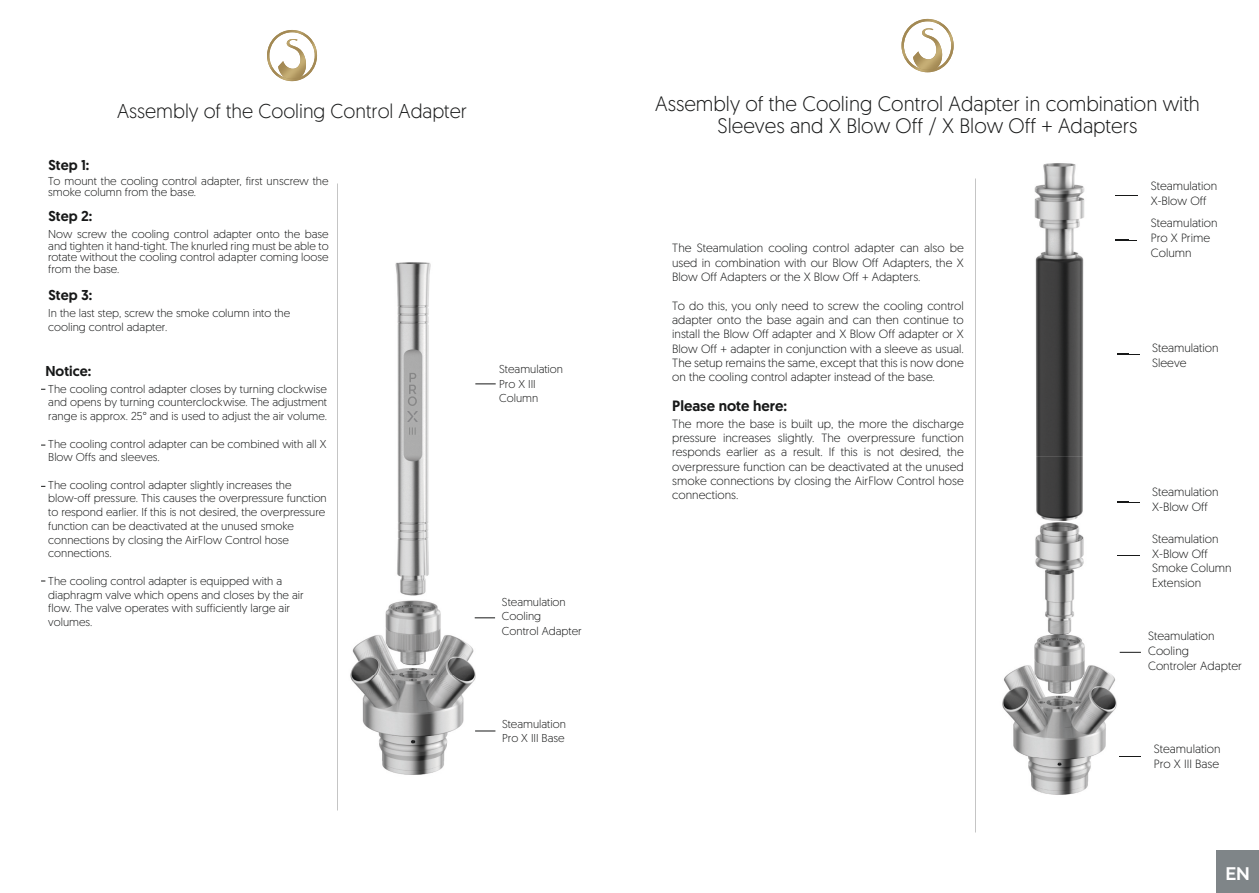
<style>
.page{position:relative;width:1259px;height:893px;background:#fff}
.page>*{position:absolute;margin:0;border:0;box-sizing:border-box;transform-origin:0 0}
.t1{font:300 20.85px/22.4px "Geomanist";color:#171818;text-align:center}
.t2{font:300 20.1px "Geomanist";color:#171818}
.t3{font:700 18px "Raleway";color:#fff}
.t4{font:500 14.85px "Geomanist";color:#171818}
.t5{font:500 14.25px "Geomanist";color:#171818}
.t6{font:300 12px/14.2px "Geomanist";color:#171818}
.t7{font:300 11.4px/13.8px "Geomanist";color:#171818}
</style>
<div class="page">
<img style="left:350px;top:262px;width:131px;height:513px">
<svg style="left:267px;top:30px;width:51px;height:47px"></svg>
<img style="left:278px;top:32px;width:39px;height:49px">
<svg style="left:475px;top:384px;width:21px;height:1px"></svg>
<svg style="left:475px;top:731px;width:20px;height:1px"></svg>
<svg style="left:475px;top:618px;width:20px;height:1px"></svg>
<svg style="left:400px;top:652px;width:25px;height:12px"></svg>
<svg style="left:400px;top:581px;width:24px;height:12px"></svg>
<svg style="left:407px;top:373px;width:10px;height:48px"></svg>
<svg style="left:409px;top:427px;width:7px;height:8px"></svg>
<svg style="left:901px;top:19px;width:53px;height:49px"></svg>
<img style="left:913px;top:21px;width:40px;height:51px">
<img style="left:1002px;top:163px;width:126px;height:632px">
<svg style="left:1116px;top:195px;width:21px;height:1px"></svg>
<svg style="left:1115px;top:240px;width:22px;height:1px"></svg>
<svg style="left:1117px;top:354px;width:22px;height:1px"></svg>
<svg style="left:1119px;top:756px;width:22px;height:1px"></svg>
<svg style="left:1118px;top:555px;width:21px;height:1px"></svg>
<svg style="left:1117px;top:502px;width:22px;height:1px"></svg>
<svg style="left:1048px;top:682px;width:22px;height:11px"></svg>
<svg style="left:1048px;top:621px;width:22px;height:13px"></svg>
<svg style="left:1119px;top:652px;width:22px;height:1px"></svg>
<div style="left:1216px;top:850px;width:43px;height:43px;background:#7f8588"></div>
<h2 class="t2" style="left:117px;top:98px;width:351px">Assembly of the Cooling Control Adapter</h2>
<p class="t5" style="left:48px;top:155px;width:43px">Step 1:</p>
<p class="t5" style="left:48px;top:206px;width:45px">Step 2:</p>
<p class="t7" style="left:48px;top:175px;width:282px;line-height:11.4px">To mount the cooling control adapter, first unscrew the smoke column from the base.</p>
<p class="t7" style="left:48px;top:228px;width:282px;line-height:11.4px;text-align:justify">Now screw the cooling control adapter onto the base and tighten it hand-tight. The knurled ring must be able to rotate without the cooling control adapter coming loose from the base.</p>
<p class="t7" style="left:48px;top:306px;width:243px">In the last step, screw the smoke column into the cooling control adapter.</p>
<p class="t5" style="left:48px;top:285px;width:45px">Step 3:</p>
<p class="t5" style="left:45px;top:362px;width:47px">Notice:</p>
<p class="t7" style="left:48px;top:381px;width:280px;text-align:justify">The cooling control adapter closes by turning clockwise and opens by turning counterclockwise. The adjustment range is approx. 25° and is used to adjust the air volume.</p>
<p class="t7" style="left:48px;top:436px;width:280px">The cooling control adapter can be combined with all X<br>Blow Offs and sleeves.</p>
<p class="t7" style="left:48px;top:477px;width:280px">The cooling control adapter slightly increases the blow-off pressure. This causes the overpressure function to respond earlier. If this is not desired, the overpressure function can be deactivated at the unused smoke connections by closing the AirFlow Control hose connections.</p>
<p class="t7" style="left:48px;top:574px;width:257px">The cooling control adapter is equipped with a diaphragm valve which opens and closes by the air flow. The valve operates with sufficiently large air volumes.</p>
<p class="t7" style="left:499px;top:362px;width:65px;line-height:14.2px">Steamulation<br>Pro X III<br>Column</p>
<p class="t6" style="left:480px;top:365px;width:68px">Steamulation</p>
<p class="t6" style="left:480px;top:395px;width:42px">Column</p>
<p class="t7" style="left:502px;top:594px;width:81px;line-height:14.2px">Steamulation<br>Cooling<br>Control Adapter</p>
<p class="t6" style="left:483px;top:607px;width:68px;line-height:14.9px">Steamulation<br>Cooling</p>
<p class="t7" style="left:502px;top:716px;width:65px;line-height:14.2px">Steamulation<br>Pro X III Base</p>
<h1 class="t1" style="left:655px;top:92px;width:546px">Assembly of the Cooling Control Adapter in combination with<br>Sleeves and X Blow Off / X Blow Off + Adapters</h1>
<p class="t6" style="left:672px;top:241px;width:293px;text-align:justify">The Steamulation cooling control adapter can also be used in combination with our Blow Off Adapters, the X Blow Off Adapters or the X Blow Off + Adapters.</p>
<p class="t6" style="left:672px;top:298px;width:293px;text-align:justify">To do this, you only need to screw the cooling control adapter onto the base again and can then continue to install the Blow Off adapter and X Blow Off adapter or X Blow Off + adapter in conjunction with a sleeve as usual.<br>The setup remains the same, except that this is now done on the cooling control adapter instead of the base.</p>
<p class="t6" style="left:672px;top:416px;width:293px;text-align:justify">The more the base is built up, the more the discharge pressure increases slightly. The overpressure function responds earlier as a result. If this is not desired, the overpressure function can be deactivated at the unused smoke connections by closing the AirFlow Control hose connections.</p>
<h3 class="t4" style="left:672px;top:396px;width:116px">Please note here:</h3>
<p class="t6" style="left:1150px;top:178px;width:68px;line-height:14.9px">Steamulation<br>X-Blow Off</p>
<p class="t6" style="left:1151px;top:215px;width:68px;line-height:14.9px">Steamulation<br>Pro X Prime<br>Column</p>
<p class="t6" style="left:1152px;top:340px;width:68px;line-height:14.9px">Steamulation<br>Sleeve</p>
<p class="t6" style="left:1152px;top:484px;width:68px;line-height:14.9px">Steamulation<br>X-Blow Off</p>
<p class="t6" style="left:1152px;top:530px;width:81px;line-height:14.9px">Steamulation<br>X-Blow Off<br>Smoke Column<br>Extension</p>
<p class="t6" style="left:1148px;top:628px;width:95px;line-height:14.9px">Steamulation<br>Cooling<br>Controler Adapter</p>
<p class="t6" style="left:1154px;top:741px;width:68px;line-height:14.9px">Steamulation<br>Pro X III Base</p>
<h3 class="t3" style="left:1225px;top:864px;width:26px">EN</h3>
</div>
